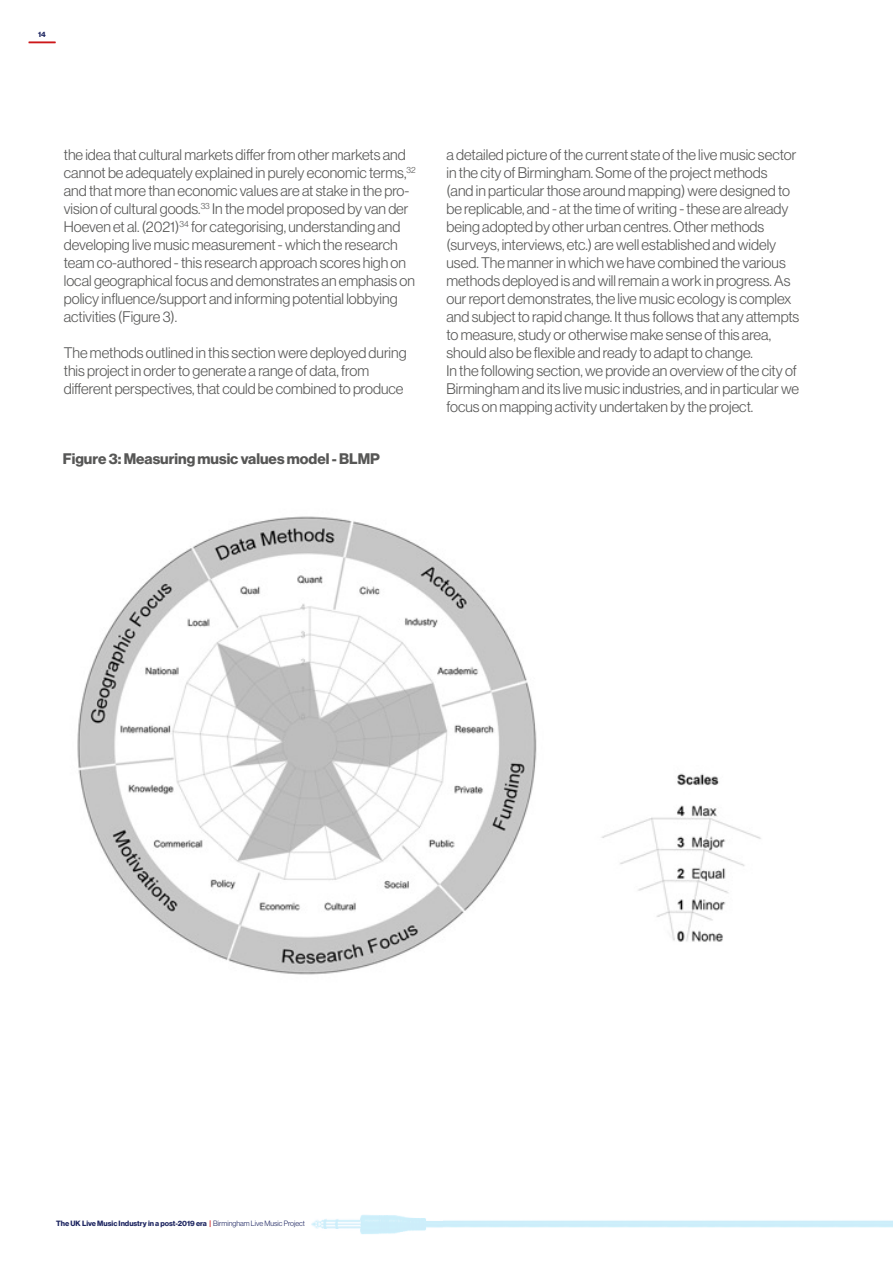
<style>
.page{position:relative;width:893px;height:1263px;background:#fff}
.page>*{position:absolute;margin:0;border:0;box-sizing:border-box;transform-origin:0 0}
.t1{font:15px/18px "N Haas Grotesk DS Pro 45 Lt";color:#575756}
.t2{font:15px "N Haas Grotesk DS Pro 75 Bd";color:#575756}
.t3{font:7.5px "N Haas Grotesk DS Pro 75 Bd";color:#1e2661}
.s1{color:#cd1719}
.s2{font-family:"N Haas Grotesk DS Pro 45 Lt"}
</style>
<div class="page">
<img style="left:311px;top:1215px;width:131px;height:19px">
<img style="left:77px;top:516px;width:684px;height:459px">
<div style="left:625px;top:475px;width:179px;height:119px;background:#fff"></div>
<svg style="left:29px;top:42px;width:26px;height:1px"></svg>
<p class="t3" style="left:38px;top:30px;width:9px">14</p>
<p class="t1" style="left:64px;top:146px;width:353px">the idea that cultural markets differ from other markets and cannot be adequately explained in purely economic terms,<sup>32 </sup>and that more than economic values are at stake in the pro&shy;vision of cultural goods.<sup>33</sup> In the model proposed by van der Hoeven et al. (2021)<sup>34</sup> for categorising, understanding and developing live music measurement - which the research team co-authored - this research approach scores high on local geographical focus and demonstrates an emphasis on policy influence/support and informing potential lobbying activities (Figure 3).</p>
<p class="t1" style="left:64px;top:344px;width:344px">The methods outlined in this section were deployed during this project in order to generate a range of data, from different perspectives, that could be combined to produce</p>
<p class="t2" style="left:63px;top:450px;width:319px">Figure 3: Measuring music values model - BLMP</p>
<p class="t1" style="left:446px;top:146px;width:354px">a detailed picture of the current state of the live music sector in the city of Birmingham. Some of the project methods<br>(and in particular those around mapping) were designed to be replicable, and - at the time of writing - these are already being adopted by other urban centres. Other methods (surveys, interviews, etc.) are well established and widely used. The manner in which we have combined the various methods deployed is and will remain a work in progress. As our report demonstrates, the live music ecology is complex and subject to rapid change. It thus follows that any attempts to measure, study or otherwise make sense of this area, should also be flexible and ready to adapt to change.<br>In the following section, we provide an overview of the city of Birmingham and its live music industries, and in particular we focus on mapping activity undertaken by the project.</p>
<p class="t3" style="left:56px;top:1219px;width:250px">The UK Live Music Industry in a post-2019 era <span class="s1">|</span> <span class="s2">Birmingham Live Music Project</span></p>
</div>
